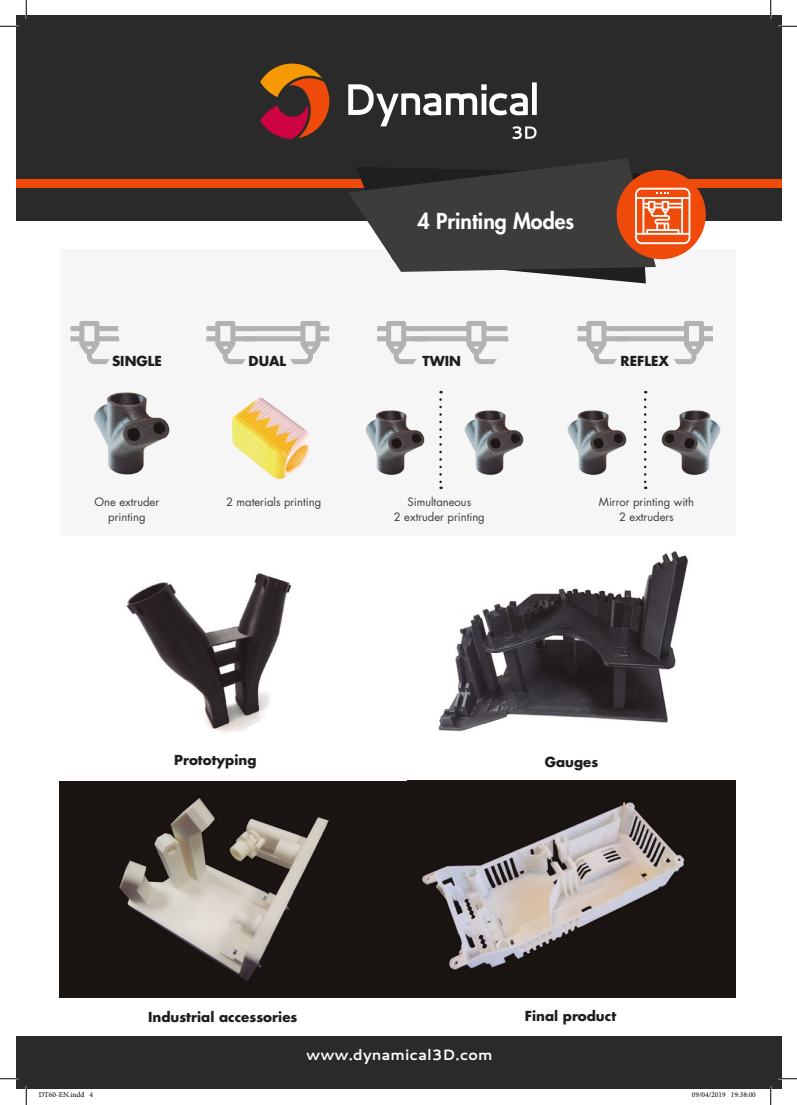
<style>
.page{position:relative;width:797px;height:1105px;background:#fff}
.page>*{position:absolute;margin:0;border:0;box-sizing:border-box;transform-origin:0 0}
.t1{font:800 21.38px "Futura Std";color:#fff}
.t2{font:700 15px "Cantarell";color:#fff}
.t3{font:700 13.38px "Futura Std";color:#1d1d1b}
.t4{font:11.25px/15px "Futura Std";color:#3c3c3b;text-align:center}
.t5{font:7.5px "Minion Pro";color:#000}
</style>
<div class="page">
<div style="left:16px;top:16px;width:765px;height:205px;background:#2a2a2a"></div>
<div style="left:16px;top:179px;width:765px;height:9px;background:#f04a0a"></div>
<svg style="left:260px;top:64px;width:69px;height:75px"></svg>
<svg style="left:348px;top:82px;width:189px;height:57px"></svg>
<div style="left:16px;top:1036px;width:765px;height:53px;background:#2a2a2a"></div>
<div style="left:60px;top:249px;width:675px;height:287px;background:#f6f6f6"></div>
<div style="left:616px;top:170px;width:89px;height:89px;background:#f04a0a;border-radius:50%"></div>
<svg style="left:349px;top:159px;width:341px;height:124px"></svg>
<img style="left:94px;top:392px;width:76px;height:83px">
<img style="left:365px;top:410px;width:60px;height:65px">
<img style="left:567px;top:410px;width:60px;height:65px">
<img style="left:464px;top:410px;width:60px;height:65px">
<img style="left:661px;top:410px;width:60px;height:65px">
<svg style="left:439px;top:399px;width:3px;height:90px"></svg>
<svg style="left:644px;top:399px;width:2px;height:90px"></svg>
<img style="left:231px;top:397px;width:78px;height:83px">
<svg style="left:70px;top:321px;width:49px;height:43px"></svg>
<svg style="left:206px;top:321px;width:123px;height:43px"></svg>
<svg style="left:577px;top:321px;width:136px;height:43px"></svg>
<svg style="left:377px;top:321px;width:131px;height:43px"></svg>
<div style="left:60px;top:781px;width:356px;height:217px;background:#1a1413"></div>
<img style="left:119px;top:798px;width:210px;height:183px">
<img style="left:126px;top:573px;width:165px;height:160px">
<div style="left:407px;top:781px;width:328px;height:217px;background:#1a1413"></div>
<img style="left:422px;top:802px;width:263px;height:168px">
<img style="left:438px;top:551px;width:250px;height:181px">
<svg style="left:0;top:25px;width:19px;height:2px"></svg>
<svg style="left:778px;top:25px;width:19px;height:2px"></svg>
<svg style="left:0;top:1078px;width:19px;height:1px"></svg>
<svg style="left:778px;top:1078px;width:19px;height:1px"></svg>
<svg style="left:25px;top:0;width:2px;height:19px"></svg>
<svg style="left:25px;top:1086px;width:2px;height:19px"></svg>
<svg style="left:770px;top:0;width:1px;height:19px"></svg>
<svg style="left:770px;top:1086px;width:1px;height:19px"></svg>
<h1 class="t1" style="left:417px;top:207px;width:158px">4 Printing Modes</h1>
<p class="t3" style="left:112px;top:352px;width:51px">SINGLE</p>
<p class="t3" style="left:248px;top:352px;width:39px">DUAL</p>
<p class="t3" style="left:422px;top:352px;width:40px">TWIN</p>
<p class="t3" style="left:620px;top:352px;width:50px">REFLEX</p>
<p class="t4" style="left:94px;top:494px;width:66px">One extruder printing</p>
<p class="t4" style="left:226px;top:494px;width:97px">2 materials printing</p>
<p class="t4" style="left:394px;top:494px;width:92px">Simultaneous<br>2 extruder printing</p>
<p class="t4" style="left:599px;top:494px;width:96px">Mirror printing with<br>2 extruders</p>
<p class="t3" style="left:174px;top:751px;width:84px">Prototyping</p>
<p class="t3" style="left:545px;top:753px;width:55px">Gauges</p>
<p class="t3" style="left:148px;top:1008px;width:151px">Industrial accessories</p>
<p class="t3" style="left:525px;top:1007px;width:93px">Final product</p>
<h2 class="t2" style="left:306px;top:1044px;width:188px">www.dynamical3D.com</h2>
<p class="t5" style="left:39px;top:1090px;width:56px">DT60-EN.indd 4</p>
<p class="t5" style="left:692px;top:1090px;width:65px">09/04/2019 19:38:00</p>
</div>
